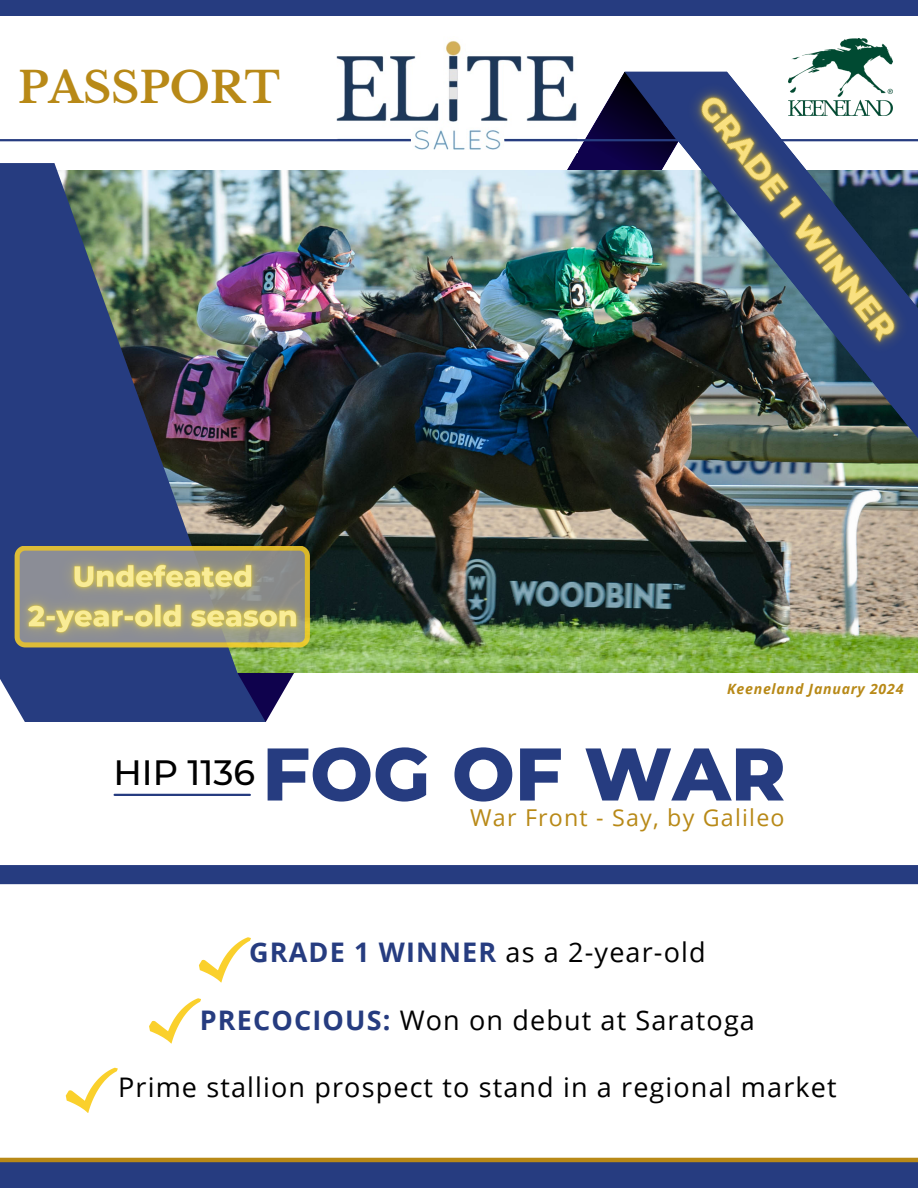
<style>
.page{position:relative;width:918px;height:1188px;background:#fff}
.page>*{position:absolute;margin:0;border:0;box-sizing:border-box;transform-origin:0 0}
.t1{font:800 74.4px "Montserrat";color:#263c80}
.t2{font:700 42.45px "Libre Baskerville";color:#b88917}
.t3{font:500 35.1px "Montserrat";color:#000}
.t4{font:27px "Open Sans";letter-spacing:.04em;color:#000}
.t5{font:23.25px "Open Sans";letter-spacing:.05em;color:#b88917}
.t6{font:italic 700 14.1px "Open Sans";letter-spacing:.05em;color:#b88917}
.s1{font-weight:700;color:#263c80}
</style>
<div class="page">
<svg style="left:0;top:672px;width:295px;height:50px;background:#374886"></svg>
<svg style="left:585px;top:72px;width:56px;height:99px"></svg>
<svg style="left:66px;top:1068px;width:51px;height:45px"></svg>
<svg style="left:199px;top:937px;width:52px;height:45px"></svg>
<svg style="left:149px;top:998px;width:52px;height:45px"></svg>
<img style="left:335px;top:40px;width:243px;height:110px">
<hr style="left:504px;top:139px;width:414px;height:2px;background:#263c80">
<div style="left:0;top:865px;width:918px;height:19px;background:#263c80"></div>
<div style="left:0;top:0;width:918px;height:15px;background:#263c80"></div>
<div style="left:0;top:1162px;width:918px;height:26px;background:#263c80"></div>
<hr style="left:0;top:139px;width:411px;height:2px;background:#263c80">
<hr style="left:0;top:1158px;width:918px;height:4px;background:#b88917">
<img style="left:238px;top:171px;width:680px;height:501px">
<img style="left:663px;top:398px;width:255px;height:214px">
<hr style="left:115px;top:794px;width:135px;height:2px;background:#263c80">
<img style="left:844px;top:38px;width:23px;height:2px">
<img style="left:0;top:163px;width:238px;height:511px">
<img style="left:641px;top:40px;width:277px;height:358px">
<img style="left:0;top:529px;width:329px;height:135px">
<p class="t2" style="left:18px;top:62px;width:263px">PASSPORT</p>
<p class="t6" style="left:727px;top:678px;width:178px">Keeneland January 2024</p>
<p class="t3" style="left:113px;top:751px;width:143px">HIP 1136</p>
<p class="t1" style="left:262px;top:729px;width:525px">FOG OF WAR</p>
<p class="t5" style="left:470px;top:801px;width:316px">War Front - Say, by Galileo</p>
<p class="t4" style="left:249px;top:934px;width:458px"><span class="s1">GRADE 1 WINNER</span> as a 2-year-old</p>
<p class="t4" style="left:200px;top:1001px;width:557px"><span class="s1">PRECOCIOUS:</span> Won on debut at Saratoga</p>
<p class="t4" style="left:118px;top:1069px;width:720px">Prime stallion prospect to stand in a regional market</p>
</div>
